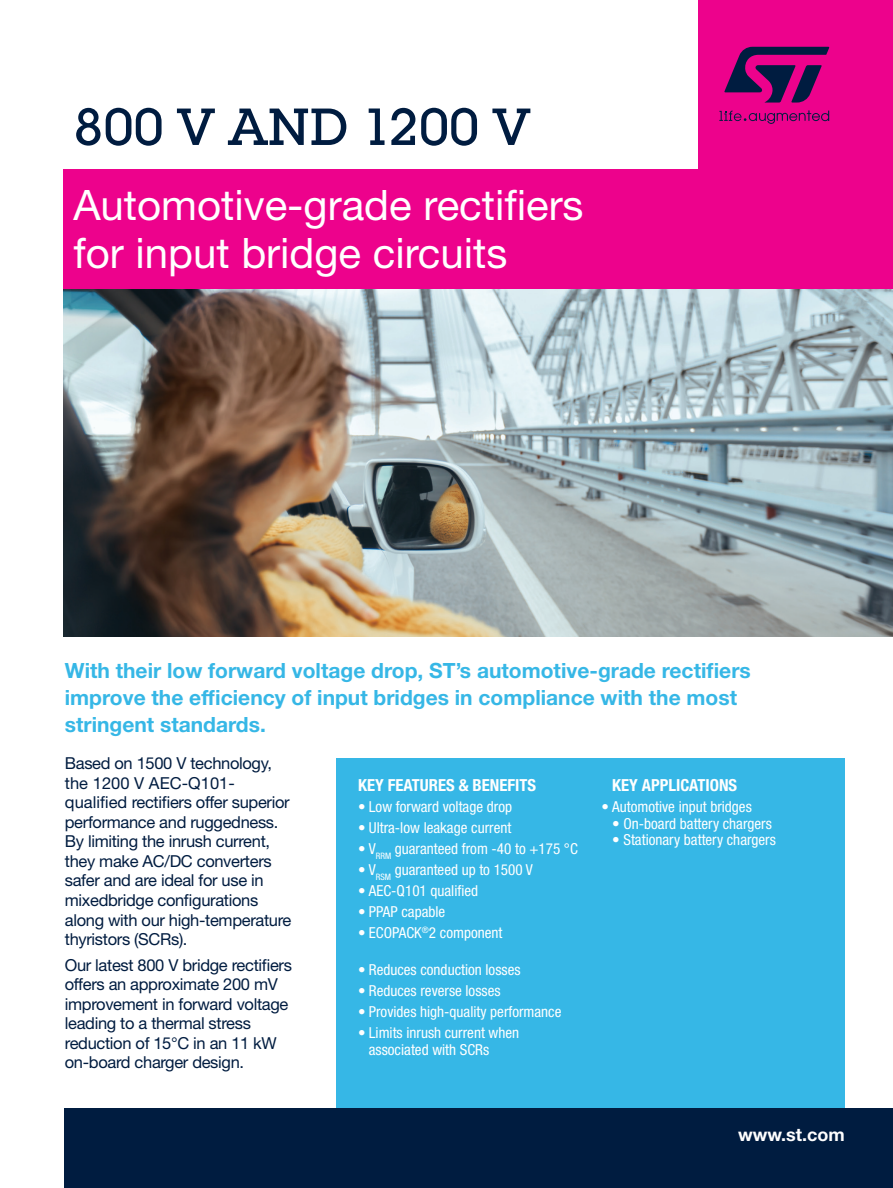
<style>
.page{position:relative;width:893px;height:1188px;background:#fff}
.page>*{position:absolute;margin:0;border:0;box-sizing:border-box;transform-origin:0 0}
.t1{font:500 51px "Lubalin Graph Std";color:#001c40}
.t2{font:42px/48px "Helvetica Neue LT Std";color:#fff}
.t3{font:700 21px/27px "Helvetica Neue LT Std";color:#36b7e6}
.t4{font:700 18px "Helvetica Neue LT Std";color:#fff}
.t5{font:700 condensed 16.65px "Helvetica Neue LT Std";color:#fff}
.t6{font:16.5px/19.5px "Helvetica Neue LT Std";letter-spacing:-.02em;color:#001c40}
.t7{font:condensed 15.15px/16.6px "Helvetica Neue LT Std";color:#fff}
.s1{font-size:15px}
</style>
<div class="page">
<div style="left:698px;top:0;width:195px;height:627px;background:#ed028c"></div>
<div style="left:64px;top:169px;width:829px;height:458px;background:#ed028c"></div>
<svg style="left:724px;top:47px;width:105px;height:56px"></svg>
<svg style="left:719px;top:110px;width:110px;height:14px"></svg>
<img style="left:64px;top:290px;width:829px;height:347px">
<div style="left:337px;top:758px;width:508px;height:374px;background:#36b7e6"></div>
<div style="left:65px;top:1108px;width:828px;height:80px;background:#001c40"></div>
<h1 class="t1" style="left:73px;top:95px;width:458px">800 V AND 1200 V</h1>
<h2 class="t2" style="left:73px;top:180px;width:512px">Automotive-grade rectifiers for input bridge circuits</h2>
<p class="t3" style="left:65px;top:657px;width:687px">With their low forward voltage drop, ST’s automotive-grade rectifiers improve the efficiency of input bridges in compliance with the most stringent standards.</p>
<p class="t6" style="left:65px;top:754px;width:228px">Based on 1500 V technology, the 1200 V AEC-Q101- qualified rectifiers offer superior performance and ruggedness.<br>By limiting the inrush current, they make AC/DC converters safer and are ideal for use in mixedbridge configurations along with our high-temperature thyristors (SCRs).</p>
<p class="t6" style="left:65px;top:955px;width:229px">Our latest 800 V bridge rectifiers offers an approximate 200 mV improvement in forward voltage leading to a thermal stress reduction of 15°C in an 11 kW on-board charger design.</p>
<p class="t5" style="left:358px;top:775px;width:180px">KEY FEATURES &amp; BENEFITS</p>
<p class="t7" style="left:358px;top:798px;width:155px"><span class="s1">•</span> Low forward voltage drop</p>
<p class="t7" style="left:358px;top:819px;width:155px"><span class="s1">•</span> Ultra-low leakage current</p>
<p class="t7" style="left:358px;top:840px;width:221px"><span class="s1">•</span> V<sub>RRM</sub> guaranteed from -40 to +175 °C</p>
<p class="t7" style="left:358px;top:861px;width:176px"><span class="s1">•</span> V<sub>RSM</sub> guaranteed up to 1500 V</p>
<p class="t7" style="left:358px;top:882px;width:122px"><span class="s1">•</span> AEC-Q101 qualified</p>
<p class="t7" style="left:358px;top:903px;width:89px"><span class="s1">•</span> PPAP capable</p>
<p class="t7" style="left:358px;top:924px;width:146px"><span class="s1">•</span> ECOPACK<sup>®</sup>2 component</p>
<p class="t7" style="left:358px;top:962px;width:164px"><span class="s1">•</span> Reduces conduction losses</p>
<p class="t7" style="left:358px;top:983px;width:144px"><span class="s1">•</span> Reduces reverse losses</p>
<p class="t7" style="left:358px;top:1004px;width:205px"><span class="s1">•</span> Provides high-quality performance</p>
<p class="t7" style="left:369px;top:1025px;width:152px;text-indent:-11px"><span class="s1">•</span> Limits inrush current when associated with SCRs</p>
<p class="t5" style="left:612px;top:775px;width:126px">KEY APPLICATIONS</p>
<p class="t7" style="left:601px;top:798px;width:152px"><span class="s1">•</span> Automotive input bridges</p>
<p class="t7" style="left:612px;top:815px;width:161px">• On-board battery chargers</p>
<p class="t7" style="left:612px;top:832px;width:165px">• Stationary battery chargers</p>
<p class="t4" style="left:738px;top:1124px;width:108px">www.st.com</p>
</div>
